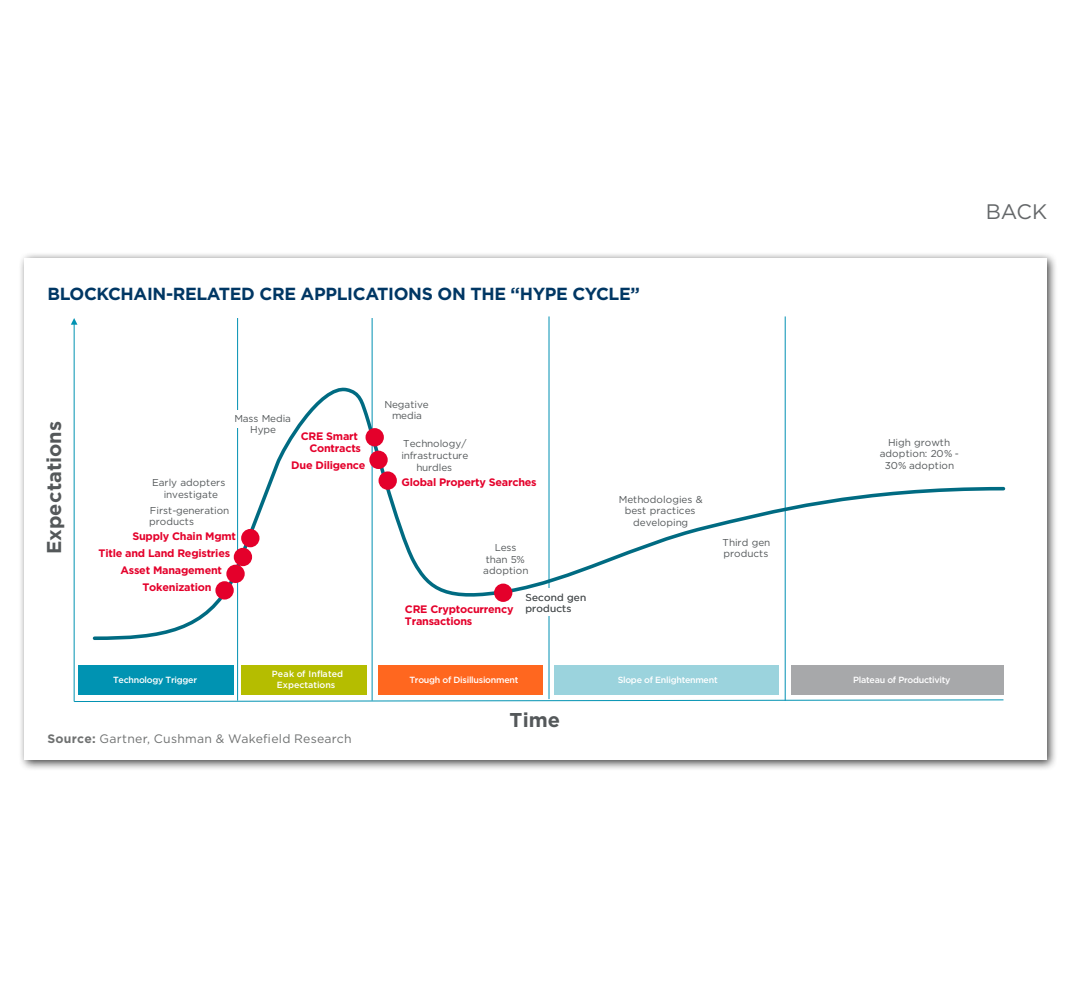
<style>
.page{position:relative;width:1071px;height:1008px;background:#fff}
.page>*{position:absolute;margin:0;border:0;box-sizing:border-box;transform-origin:0 0}
.t1{font:21px "Gotham";color:#646769}
.t2{font:700 19.95px "Gotham";color:#54585a}
.t3{font:700 17.5px "Gotham";letter-spacing:-.02em;color:#003764}
.t4{font:12.25px "Gotham";letter-spacing:.02em;color:#6f7171}
.t5{font:700 10.85px/11.5px "Gotham";letter-spacing:-.02em;color:#e4002b;text-align:right}
.t6{font:9.97px/11.7px "Gotham";color:#54585a;text-align:center}
.t7{font:9.97px/10.7px "Gotham";letter-spacing:.02em;color:#54585a}
.t8{font:500 8.92px "Gotham";letter-spacing:-.03em;color:#fff}
.t9{font:500 8.92px/10.7px "Gotham";color:#fff;text-align:center}
.s1{font-weight:700}
</style>
<div class="page">
<div style="left:18px;top:252px;width:1040px;height:519px;background:#000;opacity:.75"></div>
<div style="left:24px;top:258px;width:1023px;height:502px;background:#fff"></div>
<svg style="left:73px;top:699px;width:931px;height:3px"></svg>
<hr style="left:74px;top:324px;width:1px;height:377px;background:#0092b2">
<svg style="left:71px;top:318px;width:7px;height:18px"></svg>
<hr style="left:785px;top:316px;width:1px;height:385px;background:#0090b3">
<hr style="left:549px;top:316px;width:1px;height:383px;background:#0090b3">
<hr style="left:372px;top:318px;width:1px;height:383px;background:#0090b3">
<hr style="left:237px;top:318px;width:1px;height:383px;background:#0090b3">
<svg style="left:92px;top:385px;width:914px;height:257px"></svg>
<div style="left:536px;top:588px;width:33px;height:28px;background:#fff"></div>
<div style="left:226px;top:410px;width:41px;height:18px;background:#fff"></div>
<div style="left:366px;top:428px;width:18px;height:18px;background:#e4002b;border-radius:50%"></div>
<div style="left:215px;top:581px;width:19px;height:19px;background:#e4002b;border-radius:50%"></div>
<div style="left:226px;top:565px;width:19px;height:18px;background:#e4002b;border-radius:50%"></div>
<div style="left:234px;top:548px;width:18px;height:18px;background:#e4002b;border-radius:50%"></div>
<div style="left:241px;top:529px;width:18px;height:18px;background:#e4002b;border-radius:50%"></div>
<div style="left:369px;top:451px;width:19px;height:18px;background:#e4002b;border-radius:50%"></div>
<div style="left:379px;top:471px;width:18px;height:19px;background:#e4002b;border-radius:50%"></div>
<div style="left:494px;top:584px;width:18px;height:18px;background:#e4002b;border-radius:50%"></div>
<div style="left:791px;top:665px;width:212px;height:30px;background:#a7a8aa"></div>
<div style="left:554px;top:665px;width:225px;height:30px;background:#9bd3dd"></div>
<div style="left:378px;top:665px;width:165px;height:30px;background:#ff671f"></div>
<div style="left:79px;top:665px;width:155px;height:30px;background:#0093b2"></div>
<div style="left:241px;top:665px;width:126px;height:30px;background:#b5bd00"></div>
<h3 class="t3" style="left:47px;top:282px;width:594px">BLOCKCHAIN-RELATED CRE APPLICATIONS ON THE “HYPE CYCLE”</h3>
<h1 class="t1" style="left:986px;top:198px;width:63px">BACK</h1>
<h2 class="t2" style="left:41px;top:554px;width:134px;rotate:-90deg">Expectations</h2>
<p class="t6" style="left:234px;top:412px;width:58px">Mass Media<br>Hype</p>
<p class="t5" style="left:301px;top:431px;width:62px">CRE Smart<br>Contracts</p>
<p class="t5" style="left:291px;top:459px;width:76px">Due Diligence</p>
<p class="t6" style="left:152px;top:477px;width:75px">Early adopters investigate</p>
<p class="t6" style="left:149px;top:504px;width:82px;text-align:left">First-generation products</p>
<p class="t5" style="left:132px;top:531px;width:105px">Supply Chain Mgmt</p>
<p class="t5" style="left:99px;top:547px;width:133px">Title and Land Registries</p>
<p class="t5" style="left:121px;top:564px;width:103px">Asset Management</p>
<p class="t5" style="left:142px;top:582px;width:71px">Tokenization</p>
<p class="t6" style="left:385px;top:398px;width:46px">Negative media</p>
<p class="t6" style="left:401px;top:438px;width:68px">Technology/ infrastructure hurdles</p>
<p class="t5" style="left:401px;top:477px;width:137px">Global Property Searches</p>
<p class="t6" style="left:483px;top:541px;width:47px">Less than 5% adoption</p>
<p class="t5" style="left:405px;top:604px;width:110px;text-align:left">CRE Cryptocurrency<br>Transactions</p>
<p class="t7" style="left:525px;top:592px;width:62px">Second gen products</p>
<p class="t6" style="left:619px;top:493px;width:85px">Methodologies &amp; best practices developing</p>
<p class="t6" style="left:723px;top:536px;width:49px;text-align:left">Third gen products</p>
<p class="t6" style="left:880px;top:436px;width:81px">High growth adoption: 20% -<br>30% adoption</p>
<p class="t8" style="left:113px;top:674px;width:85px">Technology Trigger</p>
<p class="t9" style="left:272px;top:668px;width:73px">Peak of Inflated<br>Expectations</p>
<p class="t8" style="left:409px;top:674px;width:110px">Trough of Disillusionment</p>
<p class="t8" style="left:618px;top:674px;width:102px">Slope of Enlightenment</p>
<p class="t8" style="left:853px;top:674px;width:99px">Plateau of Productivity</p>
<h2 class="t2" style="left:510px;top:707px;width:52px">Time</h2>
<p class="t4" style="left:47px;top:730px;width:306px"><span class="s1">Source:</span> Gartner, Cushman &amp; Wakefield Research</p>
</div>
